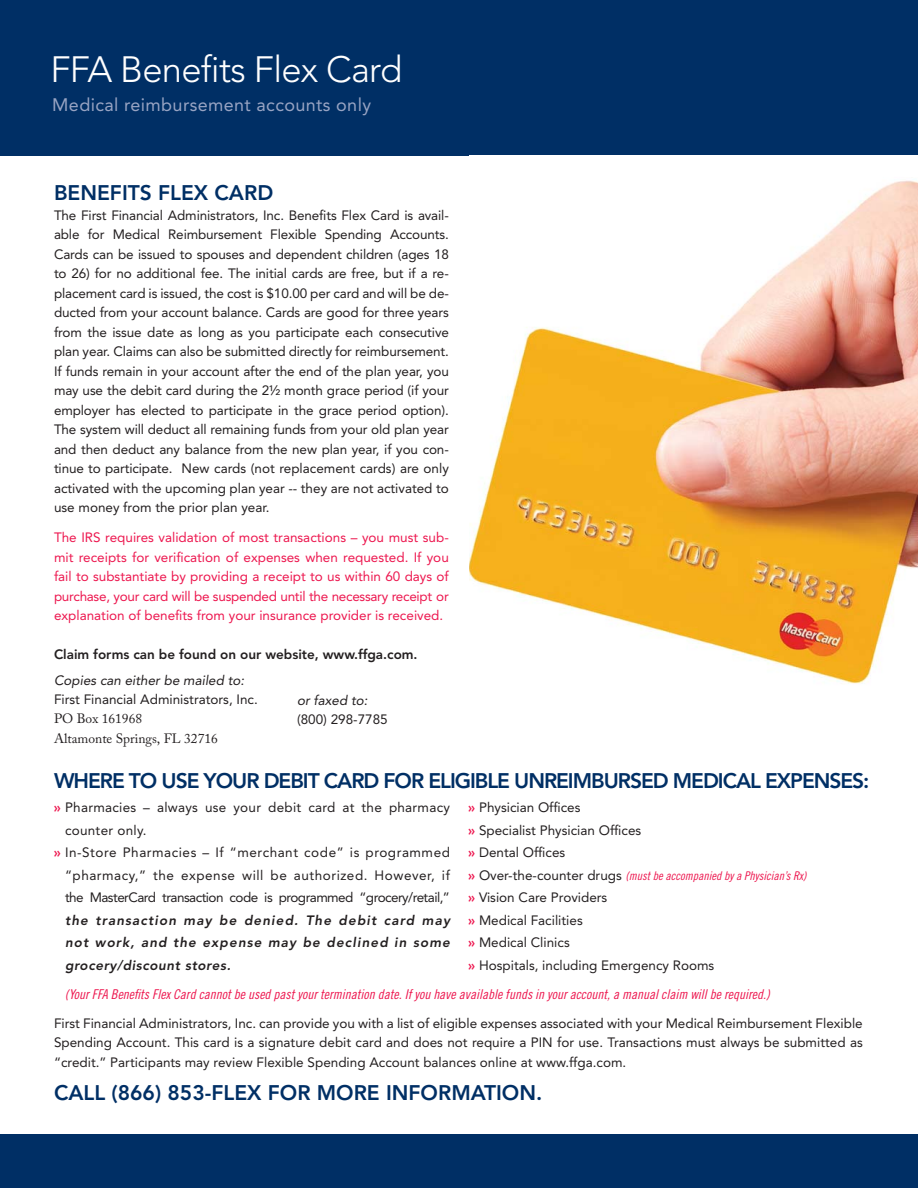
<style>
.page{position:relative;width:918px;height:1188px;background:#fff}
.page>*{position:absolute;margin:0;border:0;box-sizing:border-box;transform-origin:0 0}
.t1{font:300 36.3px "Avenir";letter-spacing:-.02em;color:#fff}
.t2{font:800 21px "Avenir";letter-spacing:-.05em;color:#002f65}
.t3{font:800 21px "Avenir";color:#002f65}
.t4{font:18px "Avenir";letter-spacing:.02em;color:#98a4c3}
.t5{font:13.5px/19.5px "Avenir";color:#231f20;text-align:justify}
.t6{font:13.5px/19.5px "Avenir";color:#ed174f;text-align:justify}
.t7{font:13.5px "Trade Gothic Cond Eighteen Obl";color:#ed174f}
.t8{font:italic 800 13.5px/22.5px "Avenir";letter-spacing:.08em;color:#231f20;text-align:justify}
.t9{font:13.5px "Avenir";letter-spacing:.04em;color:#231f20}
.t10{font:13.5px "Avenir";letter-spacing:.02em;color:#231f20}
.t11{font:13.5px "Avenir";letter-spacing:-.04em;color:#231f20}
.t12{font:800 13.5px "Avenir";color:#231f20}
.t13{font:italic 13.5px "Avenir";color:#231f20}
.t14{font:13.5px/19.5px "Adobe Caslon Pro";color:#231f20}
.t15{font:12px "Trade Gothic Cond Eighteen Obl";color:#ed174f}
.s1{font-weight:800;color:#ed174f}
.s2{font-family:"Avenir";font-weight:800;font-size:13.5px}
.s3{font-family:"Avenir";font-size:13.5px;color:#231f20}
</style>
<div class="page">
<div style="left:0;top:0;width:918px;height:156px;background:#002f65"></div>
<div style="left:0;top:1134px;width:918px;height:54px;background:#002f65"></div>
<img style="left:469px;top:180px;width:449px;height:504px">
<h1 class="t1" style="left:50px;top:54px;width:353px">FFA Benefits Flex Card</h1>
<h3 class="t4" style="left:52px;top:97px;width:320px">Medical reimbursement accounts only</h3>
<h2 class="t3" style="left:54px;top:184px;width:221px">BENEFITS FLEX CARD</h2>
<p class="t5" style="left:54px;top:206px;width:396px">The First Financial Administrators, Inc. Benefits Flex Card is avail&shy;able for Medical Reimbursement Flexible Spending Accounts.<br>Cards can be issued to spouses and dependent children (ages 18 to 26) for no additional fee. The initial cards are free, but if a re&shy;placement card is issued, the cost is $10.00 per card and will be de&shy;ducted from your account balance. Cards are good for three years from the issue date as long as you participate each consecutive plan year. Claims can also be submitted directly for reimbursement.<br>If funds remain in your account after the end of the plan year, you may use the debit card during the 2½ month grace period (if your employer has elected to participate in the grace period option).<br>The system will deduct all remaining funds from your old plan year and then deduct any balance from the new plan year, if you con&shy;tinue to participate. New cards (not replacement cards) are only activated with the upcoming plan year -- they are not activated to use money from the prior plan year.</p>
<p class="t6" style="left:54px;top:529px;width:396px">The IRS requires validation of most transactions – you must sub&shy;mit receipts for verification of expenses when requested. If you fail to substantiate by providing a receipt to us within 60 days of purchase, your card will be suspended until the necessary receipt or explanation of benefits from your insurance provider is received.</p>
<p class="t12" style="left:54px;top:649px;width:365px">Claim forms can be found on our website, www.ffga.com.</p>
<p class="t13" style="left:54px;top:674px;width:192px">Copies can either be mailed to:</p>
<p class="t5" style="left:54px;top:691px;width:205px">First Financial Administrators, Inc.</p>
<p class="t14" style="left:54px;top:709px;width:165px">PO Box 161968<br>Altamonte Springs, FL 32716</p>
<p class="t13" style="left:297px;top:694px;width:72px">or faxed to:</p>
<p class="t5" style="left:297px;top:711px;width:92px">(800) 298-7785</p>
<h2 class="t2" style="left:54px;top:772px;width:817px">WHERE TO USE YOUR DEBIT CARD FOR ELIGIBLE UNREIMBURSED MEDICAL EXPENSES:</h2>
<p class="t10" style="left:54px;top:802px;width:397px"><span class="s1">»</span> Pharmacies – always use your debit card at the pharmacy</p>
<p class="t10" style="left:65px;top:824px;width:83px">counter only.</p>
<p class="t9" style="left:54px;top:847px;width:397px"><span class="s1">»</span> In-Store Pharmacies – If “merchant code” is programmed</p>
<p class="t9" style="left:65px;top:869px;width:386px">“pharmacy,” the expense will be authorized. However, if</p>
<p class="t11" style="left:65px;top:892px;width:386px">the MasterCard transaction code is programmed “grocery/retail,”</p>
<p class="t8" style="left:65px;top:910px;width:386px">the transaction may be denied. The debit card may not work, and the expense may be declined in some grocery/discount stores.</p>
<p class="t5" style="left:468px;top:797px;width:175px;line-height:22.5px;text-align:left"><span class="s1">»</span> Physician Offices<br><span class="s1">»</span> Specialist Physician Offices <span class="s1">»</span> Dental Offices</p>
<p class="t15" style="left:468px;top:871px;width:340px"><span class="s2">»</span> <span class="s3">Over-the-counter drugs</span> (must be accompanied by a Physician’s Rx)</p>
<p class="t5" style="left:468px;top:887px;width:248px;line-height:22.5px;text-align:left"><span class="s1">»</span> Vision Care Providers<br><span class="s1">»</span> Medical Facilities<br><span class="s1">»</span> Medical Clinics<br><span class="s1">»</span> Hospitals, including Emergency Rooms</p>
<p class="t7" style="left:65px;top:989px;width:706px">(Your FFA Benefits Flex Card cannot be used past your termination date. If you have available funds in your account, a manual claim will be required.)</p>
<p class="t5" style="left:54px;top:1015px;width:810px">First Financial Administrators, Inc. can provide you with a list of eligible expenses associated with your Medical Reimbursement Flexible Spending Account. This card is a signature debit card and does not require a PIN for use. Transactions must always be submitted as “credit.” Participants may review Flexible Spending Account balances online at www.ffga.com.</p>
<h2 class="t3" style="left:54px;top:1084px;width:490px">CALL (866) 853-FLEX FOR MORE INFORMATION.</h2>
</div>
